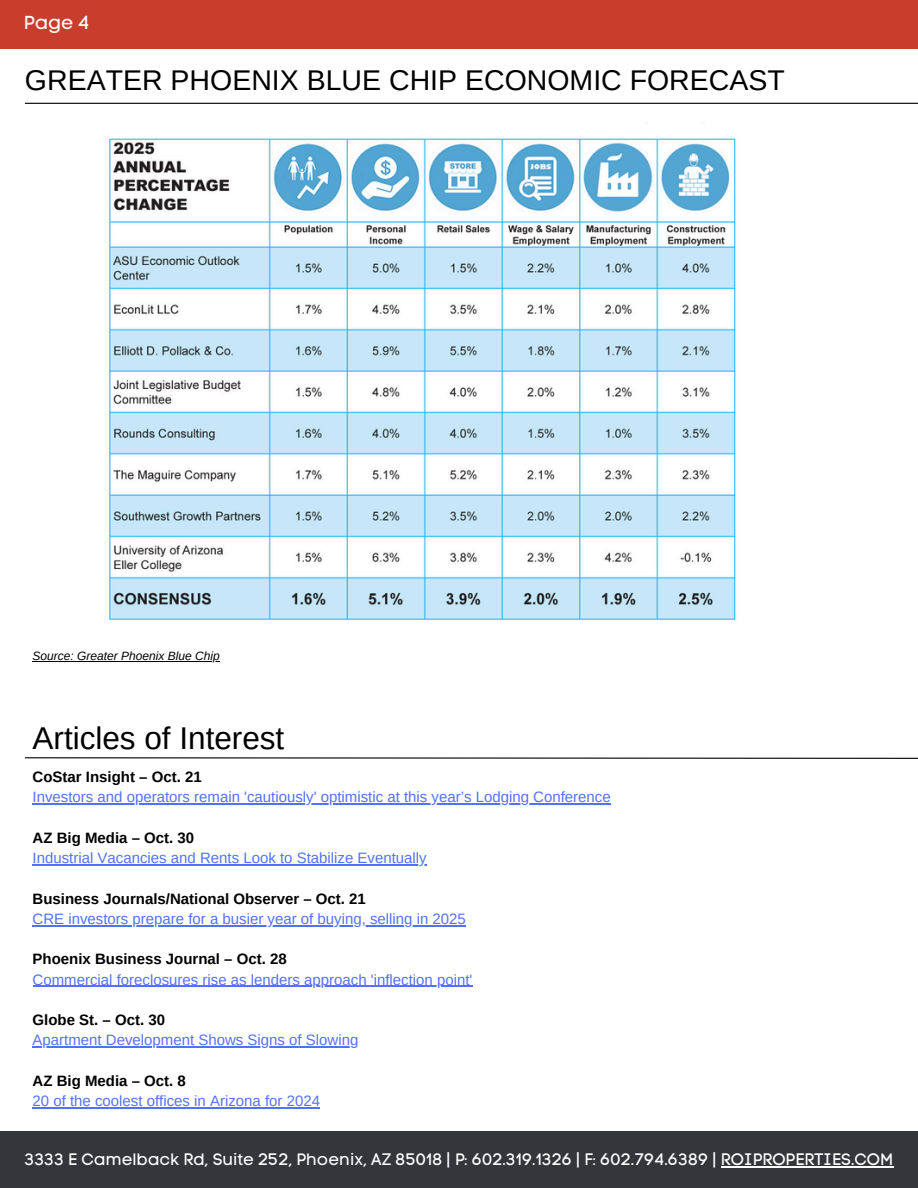
<style>
.page{position:relative;width:918px;height:1188px;background:#fff}
.page>*{position:absolute;margin:0;border:0;box-sizing:border-box;transform-origin:0 0}
.t1{font:31.5px "Arimo";color:#000}
.t2{font:28.5px "Arimo";color:#000}
.t3{font:18.75px "Code Pro Normal LC";color:#fff}
.t4{font:16.5px "Code Pro Normal LC";color:#fff}
.t5{font:15px "Arimo";color:#5271ff}
.t6{font:700 15px "Arimo";color:#000}
.t7{font:italic 12px "Arimo";color:#000}
</style>
<div class="page">
<div style="left:0;top:0;width:918px;height:48px;background:#c93d2c"></div>
<div style="left:0;top:1131px;width:918px;height:57px;background:#35363a"></div>
<hr style="left:721px;top:1166px;width:172px;height:1px;background:#fff">
<svg style="left:24px;top:757px;width:894px;height:2px;background:#6f6f6f"></svg>
<hr style="left:25px;top:103px;width:893px;height:1px;background:#000">
<img style="left:109px;top:122px;width:627px;height:498px">
<hr style="left:33px;top:804px;width:578px;height:1px;background:#5271ff">
<hr style="left:33px;top:864px;width:394px;height:1px;background:#5271ff">
<hr style="left:33px;top:925px;width:433px;height:1px;background:#5271ff">
<hr style="left:33px;top:986px;width:439px;height:1px;background:#5271ff">
<hr style="left:33px;top:1047px;width:325px;height:1px;background:#5271ff">
<hr style="left:33px;top:1107px;width:287px;height:1px;background:#5271ff">
<hr style="left:33px;top:661px;width:187px;height:1px;background:#000">
<p class="t3" style="left:24px;top:11px;width:67px">Page 4</p>
<h4 class="t2" style="left:25px;top:65px;width:761px">GREATER PHOENIX BLUE CHIP ECONOMIC FORECAST</h4>
<p class="t7" style="left:33px;top:649px;width:189px">Source: Greater Phoenix Blue Chip</p>
<p class="t1" style="left:33px;top:721px;width:253px">Articles of Interest</p>
<h2 class="t6" style="left:33px;top:769px;width:171px">CoStar Insight – Oct. 21</h2>
<h4 class="t5" style="left:33px;top:789px;width:580px">Investors and operators remain 'cautiously' optimistic at this year’s Lodging Conference</h4>
<h4 class="t6" style="left:33px;top:829px;width:163px">AZ Big Media – Oct. 30</h4>
<h4 class="t5" style="left:33px;top:850px;width:396px">Industrial Vacancies and Rents Look to Stabilize Eventually</h4>
<h4 class="t6" style="left:33px;top:890px;width:335px">Business Journals/National Observer – Oct. 21</h4>
<h4 class="t5" style="left:33px;top:910px;width:435px">CRE investors prepare for a busier year of buying, selling in 2025</h4>
<h4 class="t6" style="left:33px;top:951px;width:256px">Phoenix Business Journal – Oct. 28</h4>
<h4 class="t5" style="left:33px;top:971px;width:441px">Commercial foreclosures rise as lenders approach 'inflection point'</h4>
<h4 class="t6" style="left:33px;top:1012px;width:134px">Globe St. – Oct. 30</h4>
<h4 class="t5" style="left:33px;top:1032px;width:327px">Apartment Development Shows Signs of Slowing</h4>
<h4 class="t6" style="left:33px;top:1072px;width:155px">AZ Big Media – Oct. 8</h4>
<h4 class="t5" style="left:33px;top:1093px;width:289px">20 of the coolest offices in Arizona for 2024</h4>
<h3 class="t4" style="left:25px;top:1149px;width:870px">3333 E Camelback Rd, Suite 252, Phoenix, AZ 85018 | P: 602.319.1326 | F: 602.794.6389 | ROIPROPERTIES.COM</h3>
</div>
